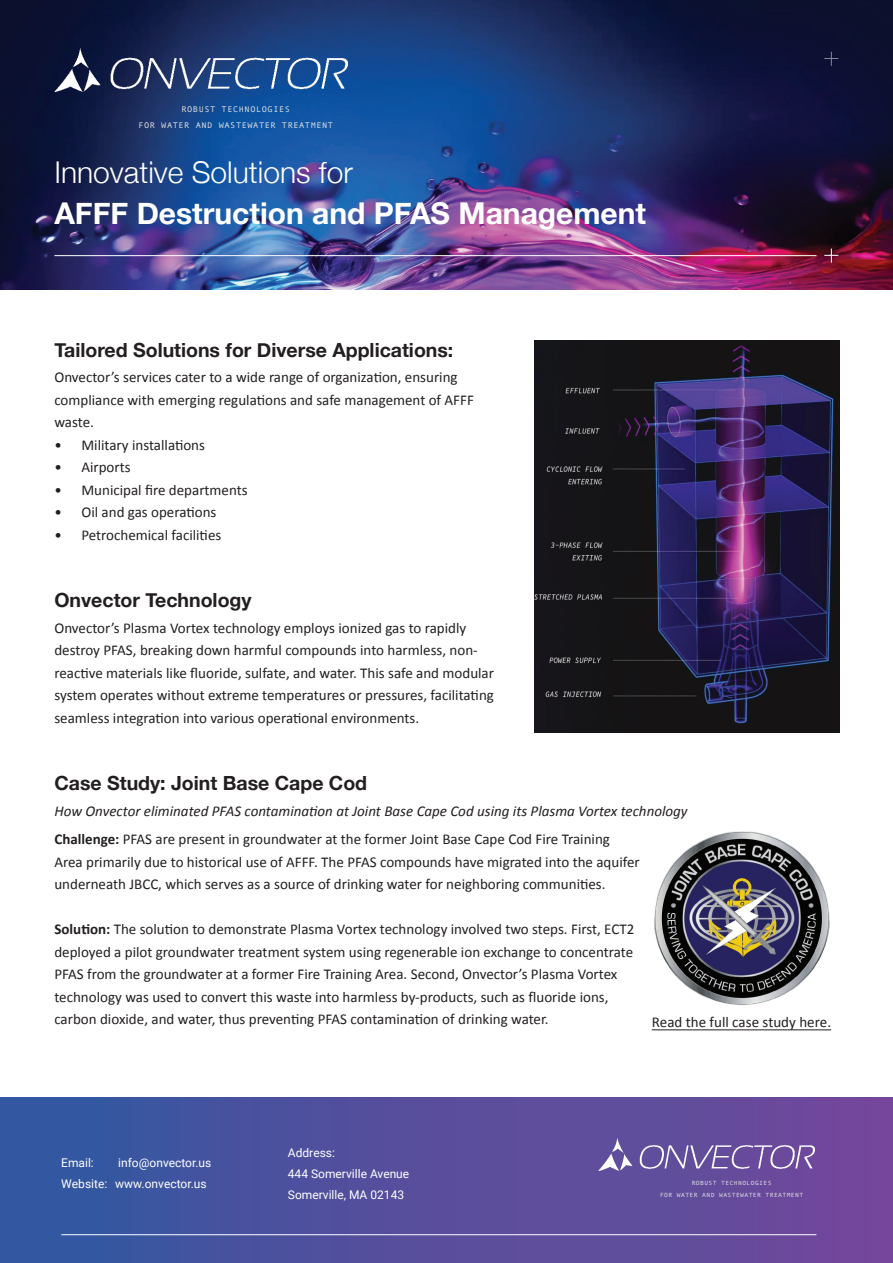
<style>
.page{position:relative;width:893px;height:1263px;background:#fff}
.page>*{position:absolute;margin:0;border:0;box-sizing:border-box;transform-origin:0 0}
.t1{font:700 30px "Helvetica Neue";color:#fff}
.t2{font:300 30px "Helvetica Neue";color:#fff}
.t3{font:700 19.5px "Helvetica Neue";color:#231f20}
.t4{font:15px/22.5px "Calibri";color:#231f20}
.t5{font:italic 15px/28.5px "Calibri";color:#231f20}
.t6{font:12px/21px "Roboto";color:#fff}
.t7{font:8.1px/16.2px "Andale Mono";letter-spacing:.06em;color:#e2e3e3;text-align:center;scale:1.07 1}
.t8{font:6px/11.9px "Andale Mono";letter-spacing:.06em;color:#e2e3e3;text-align:center;scale:1.07 1}
.s1{font-weight:700;font-style:normal}
.s2{font-style:normal}
.s3{font-weight:700}
</style>
<div class="page">
<img style="left:0;top:0;width:893px;height:289px">
<div style="left:0;top:1097px;width:893px;height:166px;background:linear-gradient(to right,#3557a1,#75489a)"></div>
<hr style="left:61px;top:1234px;width:755px;height:1px;background:#fff">
<img style="left:598px;top:1138px;width:216px;height:32px">
<img style="left:535px;top:340px;width:304px;height:392px">
<img style="left:655px;top:831px;width:174px;height:174px">
<hr style="left:652px;top:1029px;width:179px;height:1px;background:#231f20">
<hr style="left:54px;top:255px;width:762px;height:1px;background:#fff">
<svg style="left:824px;top:249px;width:14px;height:14px"></svg>
<svg style="left:824px;top:52px;width:14px;height:14px"></svg>
<img style="left:54px;top:47px;width:294px;height:44px">
<p class="t7" style="left:138px;top:101px;width:184px">ROBUST TECHNOLOGIES<br>FOR WATER AND WASTEWATER TREATMENT</p>
<h1 class="t2" style="left:54px;top:148px;width:300px">Innovative Solutions for</h1>
<h1 class="t1" style="left:54px;top:189px;width:593px">AFFF Destruction and PFAS Management</h1>
<h2 class="t3" style="left:54px;top:335px;width:400px">Tailored Solutions for Diverse Applications:</h2>
<p class="t4" style="left:54px;top:366px;width:421px">Onvector’s services cater to a wide range of organization, ensuring compliance with emerging regulations and safe management of AFFF waste.</p>
<p class="t4" style="left:54px;top:433px;width:152px">• Military installations</p>
<p class="t4" style="left:54px;top:456px;width:78px">• Airports</p>
<p class="t4" style="left:54px;top:478px;width:195px">• Municipal fire departments</p>
<p class="t4" style="left:54px;top:501px;width:163px">• Oil and gas operations</p>
<p class="t4" style="left:54px;top:523px;width:168px">• Petrochemical facilities</p>
<h2 class="t3" style="left:54px;top:585px;width:199px">Onvector Technology</h2>
<p class="t4" style="left:54px;top:616px;width:441px">Onvector’s Plasma Vortex technology employs ionized gas to rapidly destroy PFAS, breaking down harmful compounds into harmless, non&shy;reactive materials like fluoride, sulfate, and water. This safe and modular system operates without extreme temperatures or pressures, facilitating seamless integration into various operational environments.</p>
<h2 class="t3" style="left:54px;top:768px;width:314px">Case Study: Joint Base Cape Cod</h2>
<p class="t5" style="left:54px;top:796px;width:635px">How Onvector eliminated PFAS contamination at Joint Base Cape Cod using its Plasma Vortex technology<br><span class="s1">Challenge:</span> <span class="s2">PFAS are present in groundwater at the former Joint Base Cape Cod Fire Training</span></p>
<p class="t4" style="left:54px;top:850px;width:587px">Area primarily due to historical use of AFFF. The PFAS compounds have migrated into the aquifer underneath JBCC, which serves as a source of drinking water for neighboring communities.</p>
<p class="t4" style="left:54px;top:918px;width:581px"><span class="s3">Solution:</span> The solution to demonstrate Plasma Vortex technology involved two steps. First, ECT2 deployed a pilot groundwater treatment system using regenerable ion exchange to concentrate PFAS from the groundwater at a former Fire Training Area. Second, Onvector’s Plasma Vortex technology was used to convert this waste into harmless by-products, such as fluoride ions, carbon dioxide, and water, thus preventing PFAS contamination of drinking water.</p>
<p class="t4" style="left:652px;top:1010px;width:181px">Read the full case study here.</p>
<p class="t6" style="left:61px;top:1152px;width:152px;text-indent:57px">info@onvector.us<br>Website: www.onvector.us</p>
<p class="t6" style="left:61px;top:1152px;width:34px">Email:</p>
<p class="t6" style="left:288px;top:1141px;width:123px">Address:<br>444 Somerville Avenue<br>Somerville, MA 02143</p>
<p class="t8" style="left:660px;top:1177px;width:135px">ROBUST TECHNOLOGIES<br>FOR WATER AND WASTEWATER TREATMENT</p>
</div>
